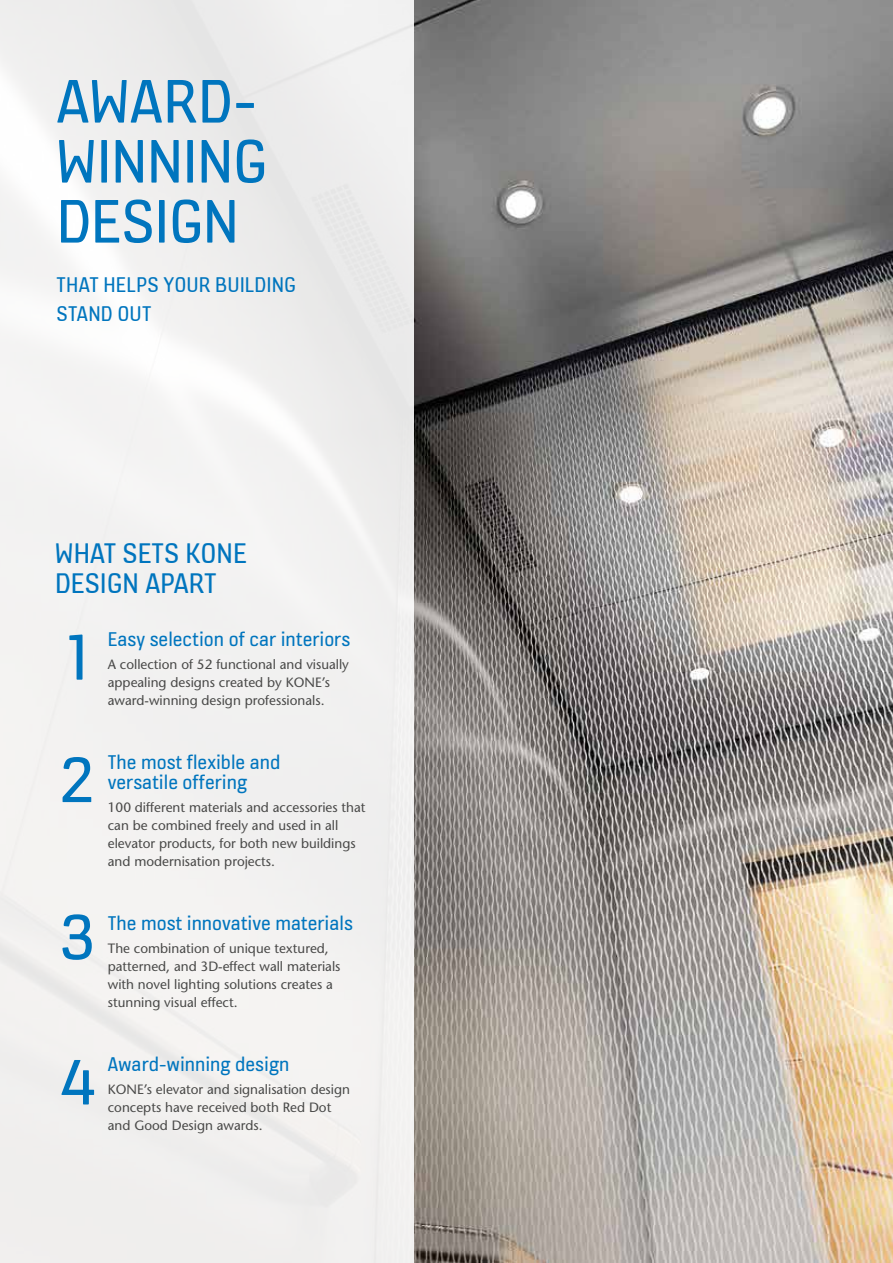
<style>
.page{position:relative;width:893px;height:1263px;background:#fff}
.page>*{position:absolute;margin:0;border:0;box-sizing:border-box;transform-origin:0 0}
.t1{font:69px/145.1px "KONE Information v 13";color:#0075be}
.t2{font:66px/60px "KONE Information v 13";letter-spacing:-.005em;color:#0075be}
.t3{font:30px/30px "KONE Information v 13";color:#0075be}
.t4{font:22.5px/28.5px "KONE Information v 13";letter-spacing:.005em;color:#0075be}
.t5{font:21px/19.5px "KONE Information v 13";color:#0075be}
.t6{font:13.5px/18px "Stone Sans";color:#494948}
</style>
<div class="page">
<img style="left:414px;top:0;width:479px;height:1263px">
<div style="left:0;top:0;width:414px;height:1263px;background:#f2f1f0"></div>
<h2 class="t2" style="left:57px;top:68px;width:212px">AWARD-<br>WINNING<br>DESIGN</h2>
<h3 class="t4" style="left:57px;top:270px;width:241px">THAT HELPS YOUR BUILDING<br>STAND OUT</h3>
<h3 class="t3" style="left:55px;top:537px;width:193px">WHAT SETS KONE<br>DESIGN APART</h3>
<h3 class="t5" style="left:108px;top:628px;width:244px">Easy selection of car interiors</h3>
<p class="t6" style="left:108px;top:655px;width:243px">A collection of 52 functional and visually appealing designs created by KONE’s award-winning design professionals.</p>
<h1 class="t1" style="left:66px;top:582px;width:25px">1</h1>
<h1 class="t1" style="left:60px;top:704px;width:35px">2</h1>
<h3 class="t5" style="left:108px;top:751px;width:174px">The most flexible and versatile offering</h3>
<p class="t6" style="left:108px;top:798px;width:259px">100 different materials and accessories that can be combined freely and used in all elevator products, for both new buildings and modernisation projects.</p>
<h1 class="t1" style="left:60px;top:861px;width:38px">3<br>4</h1>
<h3 class="t5" style="left:108px;top:912px;width:247px">The most innovative materials</h3>
<p class="t6" style="left:108px;top:939px;width:234px">The combination of unique textured, patterned, and 3D-effect wall materials with novel lighting solutions creates a stunning visual effect.</p>
<h3 class="t5" style="left:108px;top:1053px;width:183px">Award-winning design</h3>
<p class="t6" style="left:108px;top:1080px;width:244px">KONE’s elevator and signalisation design concepts have received both Red Dot and Good Design awards.</p>
</div>
